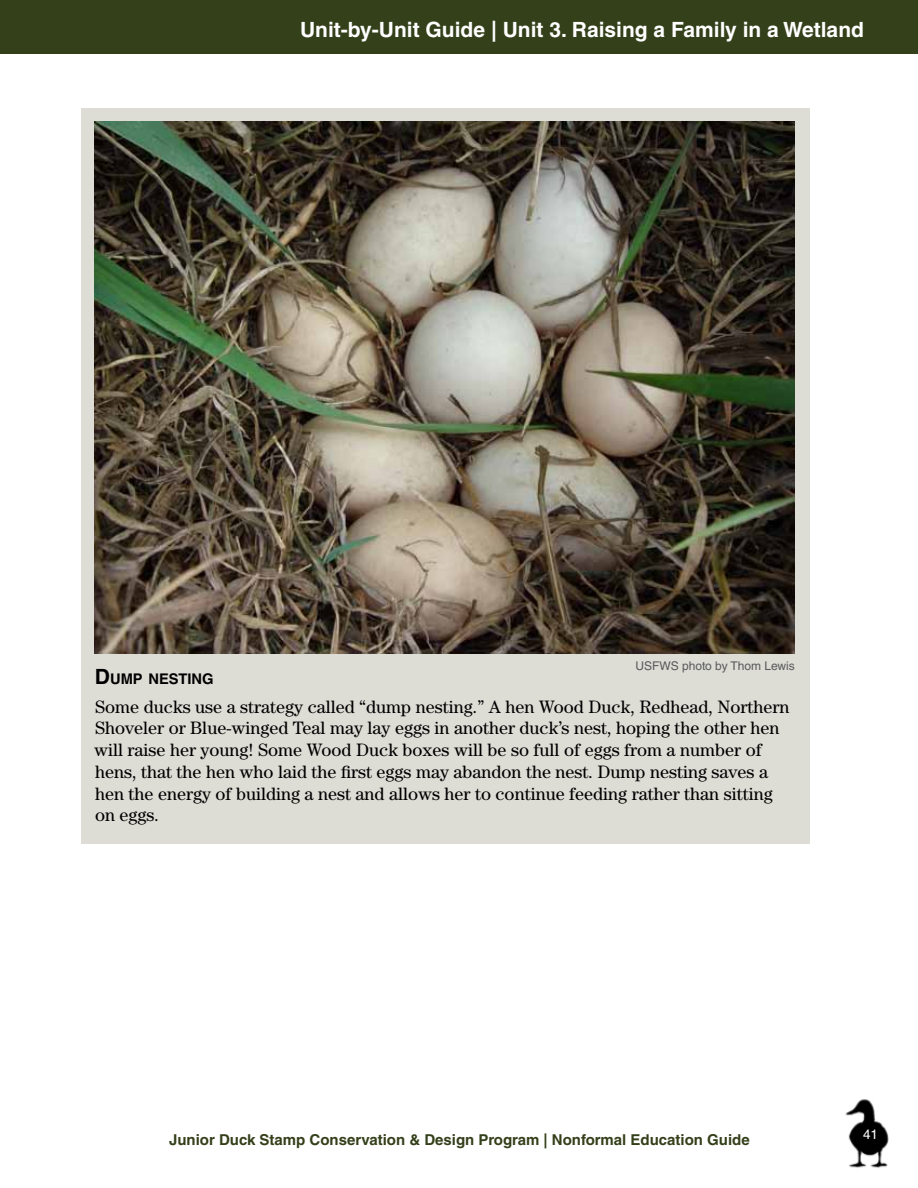
<style>
.page{position:relative;width:918px;height:1188px;background:#fff}
.page>*{position:absolute;margin:0;border:0;box-sizing:border-box;transform-origin:0 0}
.t1{font:700 21px "Helvetica LT Std";color:#fff}
.t2{font:18px/21.8px "Century Std";color:#000}
.t3{font:700 15px "Helvetica LT Std";color:#33401a}
.t4{font:700 14.7px "Helvetica LT Std";color:#000}
.t5{font:13.5px "Helvetica LT Std";color:#fff}
.t6{font:12px "Helvetica LT Std";color:#58595b}
.s1{font-size:21px}
</style>
<div class="page">
<div style="left:0;top:0;width:918px;height:54px;background:#33401a"></div>
<img style="left:845px;top:1099px;width:44px;height:69px">
<div style="left:81px;top:108px;width:729px;height:735px;background:#dddcd5"></div>
<img style="left:94px;top:122px;width:701px;height:532px">
<p class="t1" style="left:300px;top:17px;width:565px">Unit-by-Unit Guide | Unit 3. Raising a Family in a Wetland</p>
<p class="t6" style="left:635px;top:659px;width:161px">USFWS photo by Thom Lewis</p>
<p class="t4" style="left:95px;top:670px;width:120px"><span class="s1">D</span>UMP NESTING</p>
<p class="t2" style="left:94px;top:695px;width:697px">Some ducks use a strategy called “dump nesting.” A hen Wood Duck, Redhead, Northern Shoveler or Blue-winged Teal may lay eggs in another duck’s nest, hoping the other hen will raise her young! Some Wood Duck boxes will be so full of eggs from a number of hens, that the hen who laid the first eggs may abandon the nest. Dump nesting saves a hen the energy of building a nest and allows her to continue feeding rather than sitting on eggs.</p>
<p class="t3" style="left:169px;top:1130px;width:582px">Junior Duck Stamp Conservation &amp; Design Program | Nonformal Education Guide</p>
<p class="t5" style="left:863px;top:1127px;width:17px">41</p>
</div>
